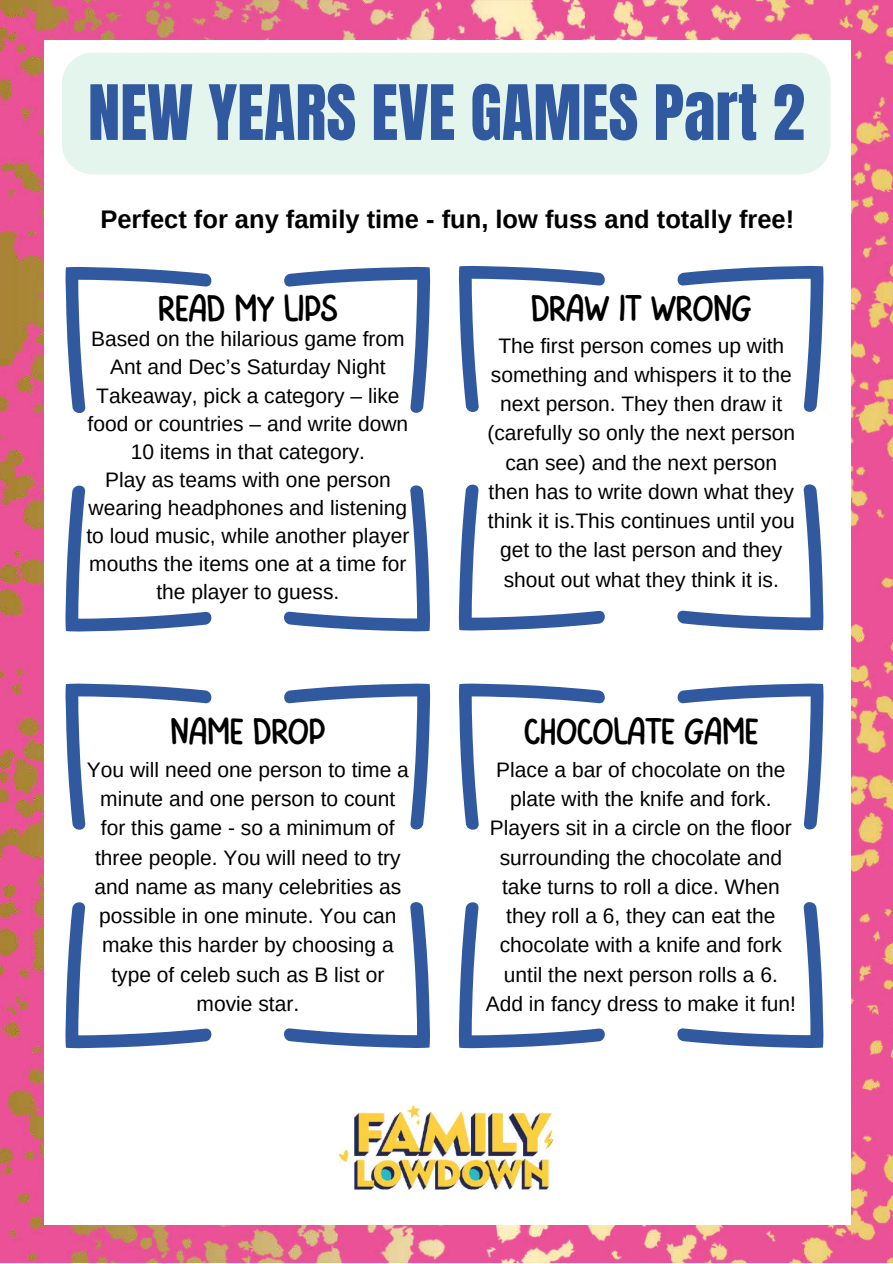
<style>
.page{position:relative;width:893px;height:1264px;background:#fff}
.page>*{position:absolute;margin:0;border:0;box-sizing:border-box;transform-origin:0 0}
.t1{font:64.8px "Anton";color:#3159a0}
.t2{font:37.5px "FEELFREE Regular";letter-spacing:.05em;color:#000}
.t3{font:700 25.5px "Arimo";color:#000}
.t4{font:21px/29.2px "Arimo";color:#000;text-align:center}
</style>
<div class="page">
<img style="left:0;top:0;width:892px;height:1262px">
<div style="left:44px;top:41px;width:806px;height:1183px;background:#fff"></div>
<svg style="left:284px;top:266px;width:146px;height:147px"></svg>
<svg style="left:284px;top:485px;width:146px;height:146px"></svg>
<svg style="left:65px;top:485px;width:147px;height:147px"></svg>
<svg style="left:65px;top:266px;width:147px;height:147px"></svg>
<div style="left:62px;top:53px;width:768px;height:121px;background:#e4f5ed"></div>
<svg style="left:677px;top:265px;width:146px;height:147px"></svg>
<svg style="left:677px;top:484px;width:146px;height:146px"></svg>
<svg style="left:458px;top:484px;width:147px;height:147px"></svg>
<svg style="left:458px;top:265px;width:147px;height:147px"></svg>
<svg style="left:284px;top:683px;width:146px;height:147px"></svg>
<svg style="left:284px;top:902px;width:146px;height:146px"></svg>
<svg style="left:65px;top:902px;width:147px;height:146px"></svg>
<svg style="left:65px;top:683px;width:147px;height:147px"></svg>
<svg style="left:677px;top:683px;width:146px;height:147px"></svg>
<svg style="left:677px;top:902px;width:146px;height:146px"></svg>
<svg style="left:458px;top:902px;width:147px;height:146px"></svg>
<svg style="left:458px;top:683px;width:147px;height:147px"></svg>
<img style="left:338px;top:1104px;width:216px;height:87px">
<h1 class="t1" style="left:88px;top:66px;width:718px">NEW YEARS EVE GAMES Part 2</h1>
<p class="t3" style="left:100px;top:205px;width:695px">Perfect for any family time - fun, low fuss and totally free!</p>
<h2 class="t2" style="left:158px;top:292px;width:180px">READ MY LIPS</h2>
<h2 class="t2" style="left:531px;top:292px;width:221px">DRAW IT WRONG</h2>
<p class="t4" style="left:487px;top:331px;width:309px">The first person comes up with something and whispers it to the next person. They then draw it (carefully so only the next person can see) and the next person then has to write down what they think it is.This continues until you get to the last person and they shout out what they think it is.</p>
<p class="t4" style="left:86px;top:325px;width:324px;line-height:28px">Based on the hilarious game from<br>Ant and Dec’s Saturday Night<br>Takeaway, pick a category – like food or countries – and write down<br>10 items in that category.<br>Play as teams with one person wearing headphones and listening to loud music, while another player mouths the items one at a time for the player to guess.</p>
<h2 class="t2" style="left:170px;top:714px;width:156px">NAME DROP</h2>
<h2 class="t2" style="left:524px;top:714px;width:234px">CHOCOLATE GAME</h2>
<p class="t4" style="left:87px;top:755px;width:323px">You will need one person to time a minute and one person to count for this game - so a minimum of three people. You will need to try and name as many celebrities as possible in one minute. You can make this harder by choosing a type of celeb such as B list or movie star.</p>
<p class="t4" style="left:485px;top:755px;width:312px">Place a bar of chocolate on the plate with the knife and fork.<br>Players sit in a circle on the floor surrounding the chocolate and take turns to roll a dice. When they roll a 6, they can eat the chocolate with a knife and fork until the next person rolls a 6.<br>Add in fancy dress to make it fun!</p>
</div>
